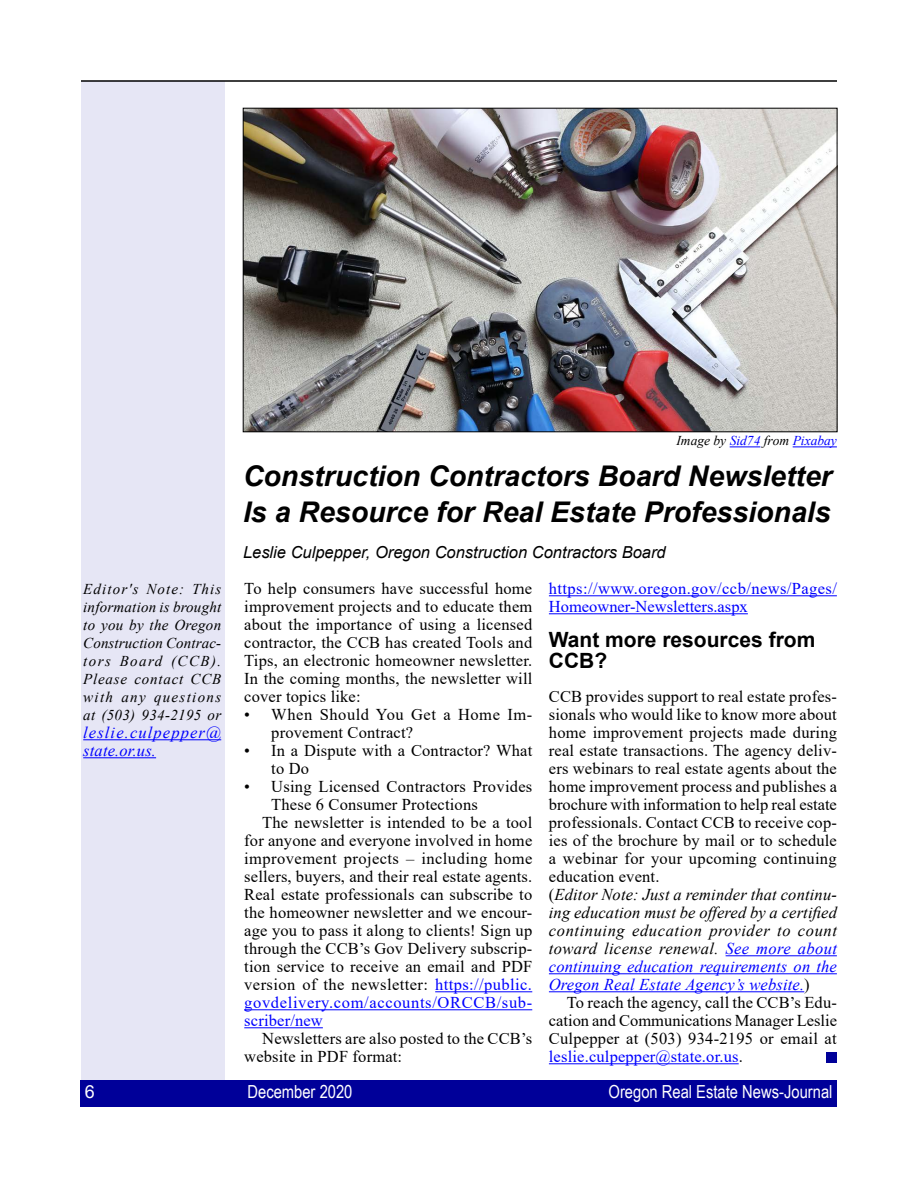
<style>
.page{position:relative;width:918px;height:1188px;background:#fff}
.page>*{position:absolute;margin:0;border:0;box-sizing:border-box;transform-origin:0 0}
.t1{font:italic 700 28.5px/36px "Arial";color:#000}
.t2{font:700 21px/21px "Arial";color:#000}
.t3{font:18px "Arial Narrow";color:#fff}
.t4{font:18px "Arial";color:#fff}
.t5{font:16.5px/18px "Times New Roman";letter-spacing:.01em;color:#000}
.t6{font:16.5px/18px "Times New Roman";letter-spacing:.025em;color:#00f}
.t7{font:italic 16.5px "Arial";color:#000}
.t8{font:italic 16.5px/18px "Times New Roman";letter-spacing:.07em;color:#00f}
.t9{font:italic 15px/18px "Times New Roman";letter-spacing:.055em;color:#000;text-align:justify}
.t10{font:italic 13.5px "Times New Roman";color:#00f}
.s1{color:#000}
.s2{color:#00f}
.s3{font-style:italic}
.s4{font-style:italic;color:#00f}
</style>
<div class="page">
<div style="left:81px;top:81px;width:144px;height:1026px;background:#e6e6f5"></div>
<div style="left:80px;top:1080px;width:757px;height:27px;background:#009"></div>
<hr style="left:81px;top:80px;width:756px;height:2px;background:#000">
<hr style="left:435px;top:991px;width:97px;height:1px;background:#00f">
<hr style="left:244px;top:1009px;width:288px;height:1px;background:#00f">
<hr style="left:244px;top:1027px;width:79px;height:1px;background:#00f">
<hr style="left:549px;top:595px;width:288px;height:1px;background:#00f">
<hr style="left:549px;top:613px;width:199px;height:1px;background:#00f">
<hr style="left:726px;top:955px;width:111px;height:1px;background:#00f">
<hr style="left:549px;top:973px;width:288px;height:1px;background:#00f">
<hr style="left:549px;top:991px;width:255px;height:1px;background:#00f">
<hr style="left:549px;top:1063px;width:190px;height:1px;background:#00f">
<div style="left:827px;top:1053px;width:10px;height:10px;background:#009"></div>
<img style="left:245px;top:110px;width:590px;height:320px">
<hr style="left:730px;top:447px;width:30px;height:1px;background:#00f">
<hr style="left:793px;top:447px;width:44px;height:1px;background:#00f">
<hr style="left:83px;top:739px;width:138px;height:1px;background:#00f">
<hr style="left:83px;top:757px;width:73px;height:1px;background:#00f">
<p class="t9" style="left:83px;top:580px;width:140px">Editor's Note: This information is brought to you by the Oregon Construction Contrac&shy;tors Board (CCB).<br>Please contact CCB with any questions at (503) 934-2195 or</p>
<p class="t8" style="left:83px;top:723px;width:140px">leslie.culpepper@ state.or.us.</p>
<p class="t10" style="left:676px;top:432px;width:162px"><span class="s1">Image by</span> Sid74 <span class="s1">from</span> Pixabay</p>
<h1 class="t1" style="left:243px;top:459px;width:591px">Construction Contractors Board Newsletter<br>Is a Resource for Real Estate Professionals</h1>
<p class="t7" style="left:243px;top:542px;width:424px">Leslie Culpepper, Oregon Construction Contractors Board</p>
<p class="t5" style="left:244px;top:579px;width:290px;text-align:justify">To help consumers have successful home improvement projects and to educate them about the importance of using a licensed contractor, the CCB has created Tools and Tips, an electronic homeowner newsletter.<br>In the coming months, the newsletter will cover topics like:</p>
<p class="t5" style="left:271px;top:705px;width:263px;text-indent:-27px">• When Should You Get a Home Im&shy;provement Contract?</p>
<p class="t5" style="left:271px;top:741px;width:263px;text-indent:-27px">• In a Dispute with a Contractor? What to Do</p>
<p class="t5" style="left:244px;top:777px;width:290px">• Using Licensed Contractors Provides</p>
<p class="t5" style="left:271px;top:795px;width:208px">These 6 Consumer Protections</p>
<p class="t5" style="left:262px;top:813px;width:271px">The newsletter is intended to be a tool</p>
<p class="t5" style="left:244px;top:831px;width:290px">for anyone and everyone involved in home</p>
<p class="t5" style="left:244px;top:849px;width:290px">improvement projects – including home</p>
<p class="t5" style="left:244px;top:867px;width:290px">sellers, buyers, and their real estate agents.</p>
<p class="t5" style="left:244px;top:885px;width:290px">Real estate professionals can subscribe to</p>
<p class="t5" style="left:244px;top:903px;width:290px">the homeowner newsletter and we encour-</p>
<p class="t5" style="left:244px;top:921px;width:290px">age you to pass it along to clients! Sign up</p>
<p class="t5" style="left:244px;top:939px;width:290px">through the CCB’s Gov Delivery subscrip-</p>
<p class="t5" style="left:244px;top:957px;width:290px">tion service to receive an email and PDF</p>
<p class="t5" style="left:244px;top:975px;width:289px">version of the newsletter: <span class="s2">https://public.</span></p>
<p class="t6" style="left:244px;top:993px;width:290px">govdelivery.com/accounts/ORCCB/sub-</p>
<p class="t6" style="left:244px;top:1011px;width:80px">scriber/new</p>
<p class="t5" style="left:244px;top:1029px;width:290px;text-indent:18px">Newsletters are also posted to the CCB’s website in PDF format:</p>
<p class="t6" style="left:549px;top:579px;width:290px">https://www.oregon.gov/ccb/news/Pages/<br>Homeowner-Newsletters.aspx</p>
<p class="t2" style="left:549px;top:629px;width:268px">Want more resources from<br>CCB?</p>
<p class="t5" style="left:549px;top:687px;width:290px">CCB provides support to real estate profes&shy;sionals who would like to know more about home improvement projects made during real estate transactions. The agency deliv&shy;ers webinars to real estate agents about the home improvement process and publishes a brochure with information to help real estate professionals. Contact CCB to receive cop&shy;ies of the brochure by mail or to schedule a webinar for your upcoming continuing education event.<br>(<span class="s3">Editor Note: Just a reminder that continu&shy;ing education must be offered by a certified continuing education provider to count toward license renewal.</span> <span class="s4">See more about continuing education requirements on the Oregon Real Estate Agency’s website.</span>)</p>
<p class="t5" style="left:549px;top:993px;width:290px;text-align:justify;text-indent:18px">To reach the agency, call the CCB’s Edu&shy;cation and Communications Manager Leslie Culpepper at (503) 934-2195 or email at <span class="s2">leslie.culpepper@state.or.us</span>.</p>
<p class="t4" style="left:85px;top:1079px;width:12px">6</p>
<p class="t3" style="left:248px;top:1078px;width:107px">December 2020</p>
<p class="t3" style="left:609px;top:1078px;width:225px">Oregon Real Estate News-Journal</p>
</div>
